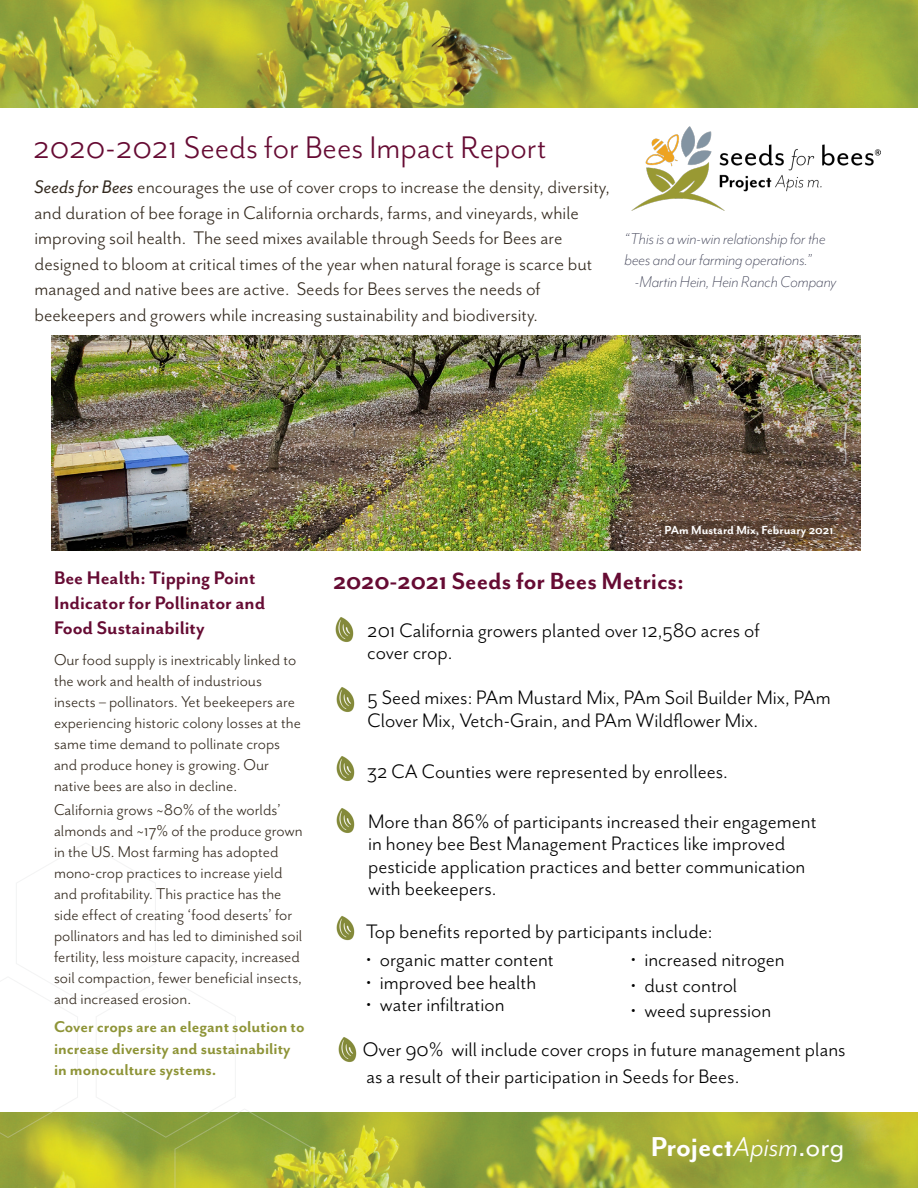
<style>
.page{position:relative;width:918px;height:1188px;background:#fff}
.page>*{position:absolute;margin:0;border:0;box-sizing:border-box;transform-origin:0 0}
.t1{font:36px "Mr Eaves San OT";color:#660b33}
.t2{font:700 31.5px "Mr Eaves Mod OT";color:#fff}
.t3{font:700 27px "Mr Eaves San OT";color:#660b33}
.t4{font:22.5px/22.5px "Mr Eaves San OT";color:#000101}
.t5{font:21px/25.5px "Mr Eaves San OT";color:#342a1f}
.t6{font:700 21px/25.2px "Mr Eaves San OT";color:#660b33}
.t7{font:18px/21px "Mr Eaves San OT";color:#342a1f}
.t8{font:italic 300 18px "Mr Eaves Mod OT";color:#3f4155}
.t9{font:700 18px/21px "Mr Eaves San OT";color:#8e9437}
.t10{font:700 13.5px "Mr Eaves San OT";color:#fff}
.s1{font-style:italic}
.s2{font-weight:400;font-style:italic}
.s3{font-weight:400}
</style>
<div class="page">
<img style="left:315px;top:1112px;width:603px;height:76px">
<svg style="left:0;top:843px;width:315px;height:345px"></svg>
<img style="left:0;top:0;width:918px;height:108px">
<img style="left:632px;top:126px;width:249px;height:85px">
<img style="left:335px;top:617px;width:19px;height:25px">
<img style="left:336px;top:687px;width:19px;height:25px">
<img style="left:336px;top:756px;width:19px;height:25px">
<img style="left:336px;top:808px;width:19px;height:25px">
<img style="left:338px;top:1037px;width:19px;height:25px">
<img style="left:51px;top:335px;width:810px;height:215px">
<svg style="left:661px;top:521px;width:169px;height:18px;background:#5c4537"></svg>
<img style="left:336px;top:916px;width:19px;height:25px">
<h1 class="t1" style="left:33px;top:127px;width:515px">2020-2021 Seeds for Bees Impact Report</h1>
<p class="t5" style="left:34px;top:174px;width:577px"><span class="s1">Seeds for Bees</span> encourages the use of cover crops to increase the density, diversity, and duration of bee forage in California orchards, farms, and vineyards, while improving soil health. The seed mixes available through Seeds for Bees are designed to bloom at critical times of the year when natural forage is scarce but managed and native bees are active. Seeds for Bees serves the needs of beekeepers and growers while increasing sustainability and biodiversity.</p>
<p class="t8" style="left:625px;top:228px;width:203px">“This is a win-win relationship for the</p>
<p class="t8" style="left:625px;top:250px;width:189px">bees and our farming operations.”</p>
<p class="t8" style="left:635px;top:272px;width:203px">-Martin Hein, Hein Ranch Company</p>
<p class="t10" style="left:664px;top:522px;width:171px">PAm Mustard Mix, February 2021</p>
<p class="t6" style="left:54px;top:565px;width:203px">Bee Health: Tipping Point</p>
<p class="t3" style="left:333px;top:566px;width:353px">2020-2021 Seeds for Bees Metrics:</p>
<p class="t6" style="left:54px;top:590px;width:213px">Indicator for Pollinator and<br>Food Sustainability</p>
<p class="t7" style="left:54px;top:649px;width:248px">Our food supply is inextricably linked to the work and health of industrious insects – pollinators. Yet beekeepers are experiencing historic colony losses at the same time demand to pollinate crops and produce honey is growing. Our native bees are also in decline.</p>
<p class="t7" style="left:54px;top:799px;width:250px">California grows ~80% of the worlds’ almonds and ~17% of the produce grown in the US. Most farming has adopted mono-crop practices to increase yield and profitability. This practice has the side effect of creating ‘food deserts’ for pollinators and has led to diminished soil fertility, less moisture capacity, increased soil compaction, fewer beneficial insects, and increased erosion.</p>
<p class="t9" style="left:54px;top:1017px;width:252px">Cover crops are an elegant solution to increase diversity and sustainability in monoculture systems.</p>
<p class="t4" style="left:367px;top:619px;width:394px">201 California growers planted over 12,580 acres of cover crop.</p>
<p class="t4" style="left:368px;top:687px;width:465px">5 Seed mixes: PAm Mustard Mix, PAm Soil Builder Mix, PAm<br>Clover Mix, Vetch-Grain, and PAm Wildflower Mix.</p>
<p class="t4" style="left:367px;top:760px;width:363px">32 CA Counties were represented by enrollees.</p>
<p class="t4" style="left:368px;top:810px;width:450px">More than 86% of participants increased their engagement in honey bee Best Management Practices like improved pesticide application practices and better communication with beekeepers.</p>
<p class="t4" style="left:366px;top:920px;width:348px">Top benefits reported by participants include:</p>
<p class="t4" style="left:366px;top:949px;width:189px">• organic matter content</p>
<p class="t4" style="left:366px;top:971px;width:172px">• improved bee health</p>
<p class="t4" style="left:366px;top:994px;width:140px">• water infiltration</p>
<p class="t4" style="left:631px;top:948px;width:155px">• increased nitrogen</p>
<p class="t4" style="left:631px;top:974px;width:108px">• dust control</p>
<p class="t4" style="left:631px;top:999px;width:142px">• weed supression</p>
<p class="t4" style="left:363px;top:1036px;width:485px;line-height:27px">Over 90% will include cover crops in future management plans as a result of their participation in Seeds for Bees.</p>
<h2 class="t2" style="left:651px;top:1129px;width:195px">Project<span class="s2">Apism</span><span class="s3">.org</span></h2>
</div>
